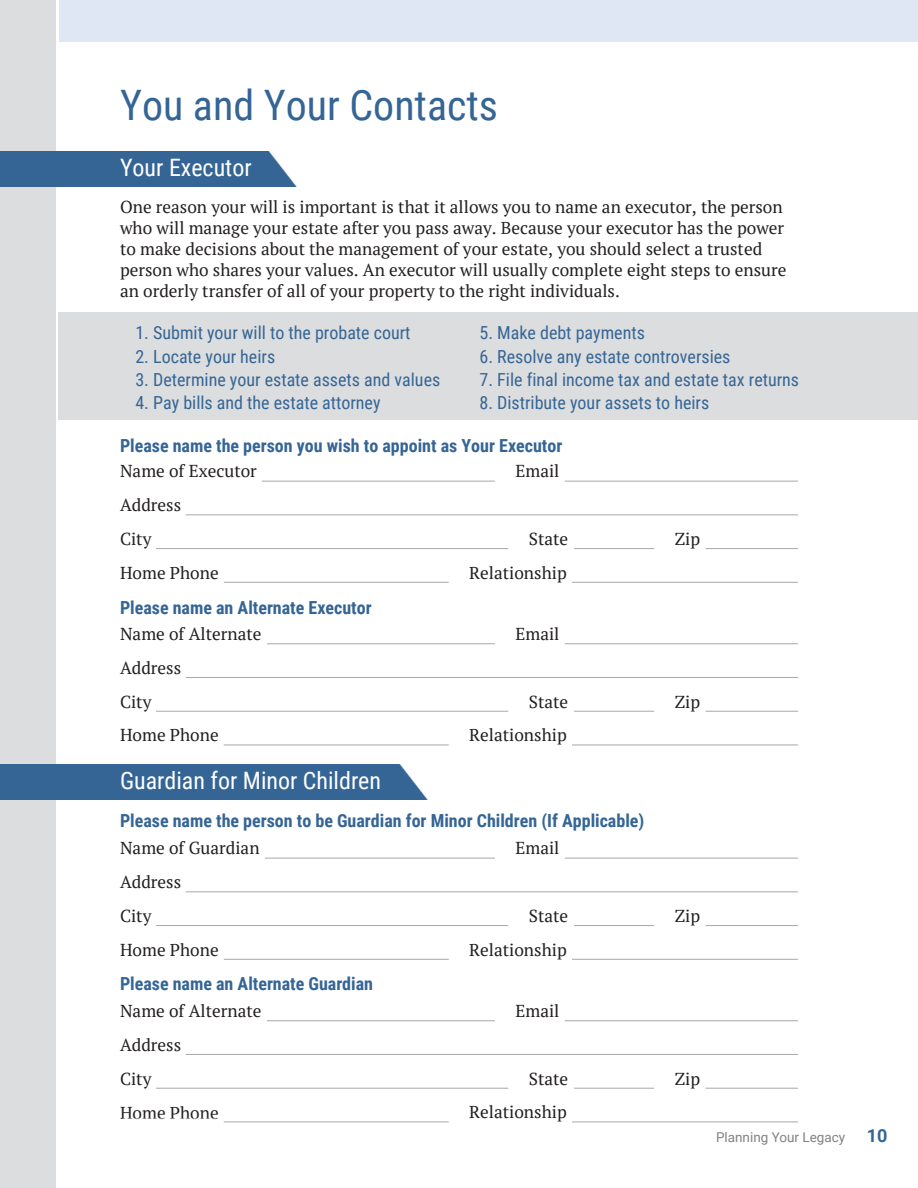
<style>
.page{position:relative;width:918px;height:1188px;background:#fff}
.page>*{position:absolute;margin:0;border:0;box-sizing:border-box;transform-origin:0 0}
.t1{font:42px "Roboto Condensed";color:#356595}
.t2{font:24px "Roboto Condensed";color:#fff}
.t3{font:18px "Roboto Condensed";color:#356595}
.t4{font:700 18px "Roboto Condensed";color:#356595}
.t5{font:700 18px "Roboto";color:#356595}
.t6{font:17.25px/33.8px "PT Serif";color:#231f20}
.t7{font:13.5px "Roboto";color:#808285}
</style>
<div class="page">
<div style="left:58px;top:0;width:860px;height:42px;background:#dfe7f4"></div>
<div style="left:0;top:0;width:56px;height:1188px;background:#dcdddf"></div>
<div style="left:0;top:151px;width:300px;height:36px;background:#356595"></div>
<div style="left:58px;top:312px;width:860px;height:108px;background:#dcdddf"></div>
<div style="left:0;top:764px;width:430px;height:36px;background:#356595"></div>
<img style="left:269px;top:151px;width:31px;height:36px">
<hr style="left:262px;top:481px;width:233px;height:1px;background:#abaaa9">
<hr style="left:565px;top:481px;width:233px;height:1px;background:#abaaa9">
<hr style="left:186px;top:514px;width:612px;height:1px;background:#abaaa9">
<hr style="left:156px;top:548px;width:352px;height:1px;background:#abaaa9">
<hr style="left:574px;top:548px;width:80px;height:1px;background:#abaaa9">
<hr style="left:706px;top:548px;width:92px;height:1px;background:#abaaa9">
<hr style="left:224px;top:582px;width:225px;height:1px;background:#abaaa9">
<hr style="left:572px;top:582px;width:226px;height:1px;background:#abaaa9">
<hr style="left:267px;top:643px;width:228px;height:1px;background:#abaaa9">
<hr style="left:565px;top:643px;width:233px;height:1px;background:#abaaa9">
<hr style="left:186px;top:677px;width:612px;height:1px;background:#abaaa9">
<hr style="left:156px;top:711px;width:352px;height:1px;background:#abaaa9">
<hr style="left:574px;top:711px;width:80px;height:1px;background:#abaaa9">
<hr style="left:706px;top:711px;width:92px;height:1px;background:#abaaa9">
<hr style="left:224px;top:744px;width:225px;height:1px;background:#abaaa9">
<hr style="left:572px;top:744px;width:226px;height:1px;background:#abaaa9">
<img style="left:399px;top:764px;width:31px;height:36px">
<hr style="left:265px;top:858px;width:230px;height:1px;background:#abaaa9">
<hr style="left:565px;top:858px;width:233px;height:1px;background:#abaaa9">
<hr style="left:186px;top:891px;width:612px;height:1px;background:#abaaa9">
<hr style="left:156px;top:925px;width:352px;height:1px;background:#abaaa9">
<hr style="left:574px;top:925px;width:80px;height:1px;background:#abaaa9">
<hr style="left:706px;top:925px;width:92px;height:1px;background:#abaaa9">
<hr style="left:224px;top:959px;width:225px;height:1px;background:#abaaa9">
<hr style="left:572px;top:959px;width:226px;height:1px;background:#abaaa9">
<hr style="left:267px;top:1020px;width:228px;height:1px;background:#abaaa9">
<hr style="left:565px;top:1020px;width:233px;height:1px;background:#abaaa9">
<hr style="left:186px;top:1054px;width:612px;height:1px;background:#abaaa9">
<hr style="left:156px;top:1088px;width:352px;height:1px;background:#abaaa9">
<hr style="left:574px;top:1088px;width:80px;height:1px;background:#abaaa9">
<hr style="left:706px;top:1088px;width:92px;height:1px;background:#abaaa9">
<hr style="left:224px;top:1121px;width:225px;height:1px;background:#abaaa9">
<hr style="left:572px;top:1121px;width:226px;height:1px;background:#abaaa9">
<p class="t1" style="left:120px;top:76px;width:380px">You and Your Contacts</p>
<p class="t2" style="left:120px;top:151px;width:133px">Your Executor</p>
<p class="t6" style="left:120px;top:196px;width:668px;line-height:21px">One reason your will is important is that it allows you to name an executor, the person who will manage your estate after you pass away. Because your executor has the power to make decisions about the management of your estate, you should select a trusted person who shares your values. An executor will usually complete eight steps to ensure an orderly transfer of all of your property to the right individuals.</p>
<p class="t3" style="left:135px;top:320px;width:277px">1. Submit your will to the probate court</p>
<p class="t3" style="left:480px;top:320px;width:167px">5. Make debt payments</p>
<p class="t3" style="left:135px;top:344px;width:141px">2. Locate your heirs</p>
<p class="t3" style="left:480px;top:344px;width:252px">6. Resolve any estate controversies</p>
<p class="t3" style="left:135px;top:367px;width:306px">3. Determine your estate assets and values</p>
<p class="t3" style="left:480px;top:367px;width:321px">7. File final income tax and estate tax returns</p>
<p class="t3" style="left:135px;top:390px;width:247px">4. Pay bills and the estate attorney</p>
<p class="t3" style="left:480px;top:390px;width:231px">8. Distribute your assets to heirs</p>
<p class="t4" style="left:120px;top:433px;width:444px">Please name the person you wish to appoint as Your Executor</p>
<p class="t6" style="left:120px;top:454px;width:138px">Name of Executor</p>
<p class="t6" style="left:515px;top:454px;width:46px">Email</p>
<p class="t6" style="left:120px;top:488px;width:63px">Address<br>City</p>
<p class="t6" style="left:529px;top:522px;width:41px">State</p>
<p class="t6" style="left:675px;top:522px;width:27px">Zip</p>
<p class="t6" style="left:120px;top:555px;width:100px">Home Phone</p>
<p class="t6" style="left:469px;top:555px;width:99px">Relationship</p>
<p class="t4" style="left:120px;top:595px;width:253px">Please name an Alternate Executor</p>
<p class="t6" style="left:120px;top:617px;width:143px">Name of Alternate</p>
<p class="t6" style="left:515px;top:617px;width:46px">Email</p>
<p class="t6" style="left:120px;top:651px;width:63px">Address<br>City</p>
<p class="t6" style="left:529px;top:684px;width:41px">State</p>
<p class="t6" style="left:675px;top:684px;width:27px">Zip</p>
<p class="t6" style="left:120px;top:718px;width:100px">Home Phone</p>
<p class="t6" style="left:469px;top:718px;width:99px">Relationship</p>
<p class="t2" style="left:120px;top:764px;width:263px">Guardian for Minor Children</p>
<p class="t4" style="left:120px;top:808px;width:526px">Please name the person to be Guardian for Minor Children (If Applicable)</p>
<p class="t6" style="left:120px;top:831px;width:141px">Name of Guardian</p>
<p class="t6" style="left:515px;top:831px;width:46px">Email</p>
<p class="t6" style="left:120px;top:865px;width:63px">Address<br>City</p>
<p class="t6" style="left:529px;top:899px;width:41px">State</p>
<p class="t6" style="left:675px;top:899px;width:27px">Zip</p>
<p class="t6" style="left:120px;top:932px;width:100px">Home Phone</p>
<p class="t6" style="left:469px;top:932px;width:99px">Relationship</p>
<p class="t4" style="left:120px;top:971px;width:255px">Please name an Alternate Guardian</p>
<p class="t6" style="left:120px;top:994px;width:143px">Name of Alternate</p>
<p class="t6" style="left:515px;top:994px;width:46px">Email</p>
<p class="t6" style="left:120px;top:1028px;width:63px">Address<br>City</p>
<p class="t6" style="left:529px;top:1061px;width:41px">State</p>
<p class="t6" style="left:675px;top:1061px;width:27px">Zip</p>
<p class="t6" style="left:120px;top:1095px;width:100px">Home Phone</p>
<p class="t6" style="left:469px;top:1095px;width:99px">Relationship</p>
<p class="t7" style="left:716px;top:1128px;width:131px">Planning Your Legacy</p>
<p class="t5" style="left:867px;top:1123px;width:22px">10</p>
</div>
